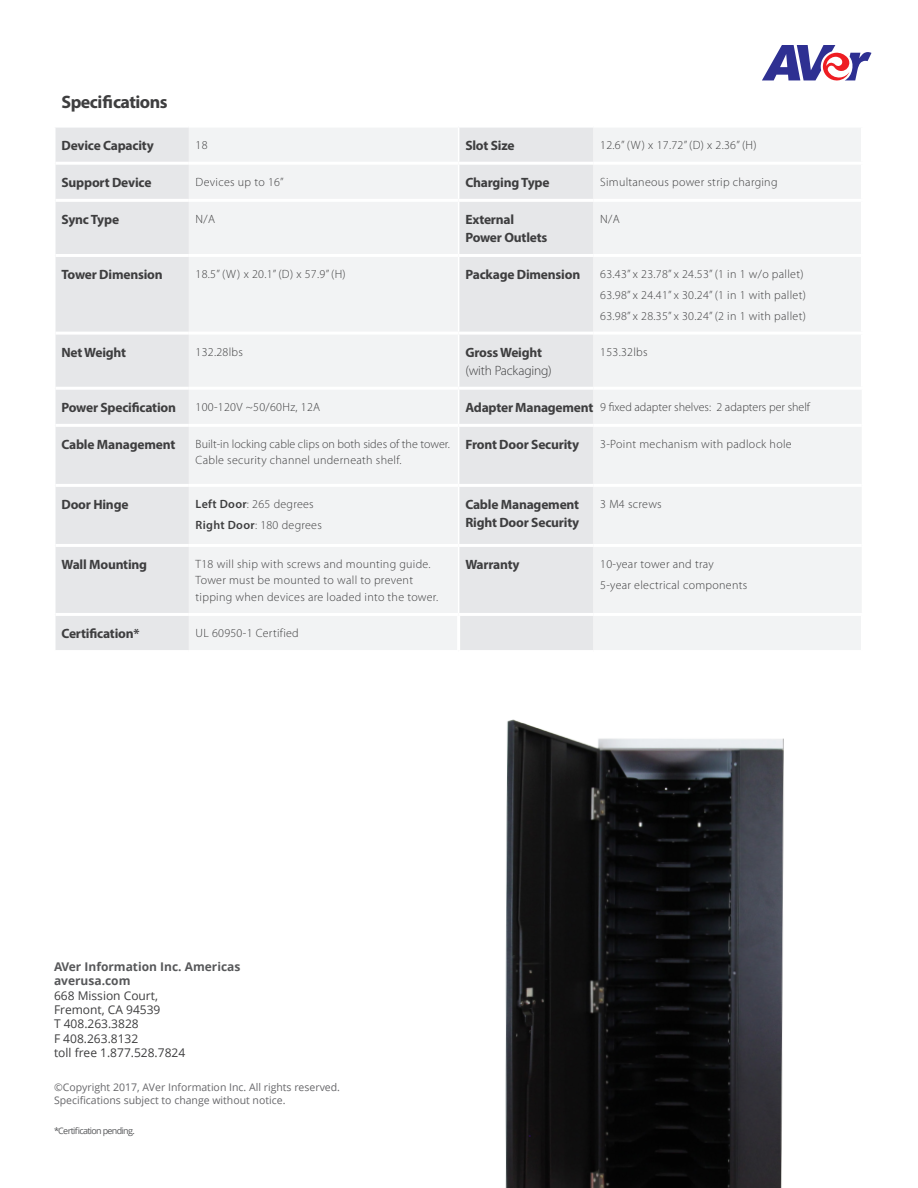
<style>
.page{position:relative;width:918px;height:1188px;background:#fff}
.page>*{position:absolute;margin:0;border:0;box-sizing:border-box;transform-origin:0 0}
.t1{font:700 18px "Myriad Pro";letter-spacing:-.03em;color:#3e3e3f}
.t2{font:700 13.5px/18px "Myriad Pro";letter-spacing:-.015em;color:#3e3e3f}
.t3{font:300 13.5px "Myriad Pro";letter-spacing:-.015em;color:#3e3e3f}
.t4{font:300 12px/20.9px "Myriad Pro";letter-spacing:.025em;color:#3e3e3f}
.t5{font:300 12px/16.5px "Myriad Pro";color:#3e3e3f}
.t6{font:12px/14.4px "Open Sans";color:#3e3e3f}
.t7{font:700 12px/14.4px "Open Sans";color:#57585a}
.t8{font:10.5px/12.6px "Open Sans";color:#67676a}
.t9{font:9px "Open Sans";letter-spacing:-.075em;color:#57585a}
.s1{font-weight:700;font-size:13.5px}
.s2{font-weight:600}
</style>
<div class="page">
<img style="left:505px;top:719px;width:279px;height:469px">
<svg style="left:762px;top:45px;width:109px;height:36px"></svg>
<div style="left:56px;top:128px;width:133px;height:522px;background:#e6e7e9"></div>
<svg style="left:189px;top:128px;width:672px;height:522px;fill:#f2f3f4"></svg>
<hr style="left:458px;top:128px;width:1px;height:34px;background:#fff">
<hr style="left:458px;top:165px;width:1px;height:34px;background:#fff">
<hr style="left:458px;top:202px;width:1px;height:52px;background:#fff">
<hr style="left:458px;top:257px;width:1px;height:75px;background:#fff">
<hr style="left:458px;top:335px;width:1px;height:52px;background:#fff">
<hr style="left:458px;top:390px;width:1px;height:34px;background:#fff">
<hr style="left:458px;top:427px;width:1px;height:57px;background:#fff">
<hr style="left:458px;top:487px;width:1px;height:57px;background:#fff">
<hr style="left:458px;top:547px;width:1px;height:66px;background:#fff">
<hr style="left:56px;top:162px;width:133px;height:3px;background:#fff">
<hr style="left:189px;top:162px;width:270px;height:3px;background:#fff">
<hr style="left:459px;top:162px;width:135px;height:3px;background:#fff">
<hr style="left:593px;top:162px;width:271px;height:3px;background:#fff">
<hr style="left:56px;top:199px;width:133px;height:3px;background:#fff">
<hr style="left:189px;top:199px;width:270px;height:3px;background:#fff">
<hr style="left:459px;top:199px;width:135px;height:3px;background:#fff">
<hr style="left:593px;top:199px;width:271px;height:3px;background:#fff">
<hr style="left:56px;top:254px;width:133px;height:3px;background:#fff">
<hr style="left:189px;top:254px;width:270px;height:3px;background:#fff">
<hr style="left:459px;top:254px;width:135px;height:3px;background:#fff">
<hr style="left:593px;top:254px;width:271px;height:3px;background:#fff">
<hr style="left:56px;top:332px;width:133px;height:3px;background:#fff">
<hr style="left:189px;top:332px;width:270px;height:3px;background:#fff">
<hr style="left:459px;top:332px;width:135px;height:3px;background:#fff">
<hr style="left:593px;top:332px;width:271px;height:3px;background:#fff">
<hr style="left:56px;top:387px;width:133px;height:3px;background:#fff">
<hr style="left:189px;top:387px;width:270px;height:3px;background:#fff">
<hr style="left:459px;top:387px;width:135px;height:3px;background:#fff">
<hr style="left:593px;top:387px;width:271px;height:3px;background:#fff">
<hr style="left:56px;top:424px;width:133px;height:3px;background:#fff">
<hr style="left:189px;top:424px;width:270px;height:3px;background:#fff">
<hr style="left:459px;top:424px;width:135px;height:3px;background:#fff">
<hr style="left:593px;top:424px;width:269px;height:3px;background:#fff">
<hr style="left:56px;top:484px;width:133px;height:3px;background:#fff">
<hr style="left:189px;top:484px;width:270px;height:3px;background:#fff">
<hr style="left:459px;top:484px;width:135px;height:3px;background:#fff">
<hr style="left:593px;top:484px;width:269px;height:3px;background:#fff">
<hr style="left:56px;top:544px;width:133px;height:3px;background:#fff">
<hr style="left:189px;top:544px;width:270px;height:3px;background:#fff">
<hr style="left:459px;top:544px;width:135px;height:3px;background:#fff">
<hr style="left:593px;top:544px;width:269px;height:3px;background:#fff">
<hr style="left:56px;top:613px;width:133px;height:3px;background:#fff">
<hr style="left:189px;top:613px;width:270px;height:3px;background:#fff">
<hr style="left:459px;top:613px;width:135px;height:3px;background:#fff">
<hr style="left:593px;top:613px;width:271px;height:3px;background:#fff">
<hr style="left:457px;top:616px;width:3px;height:34px;background:#fff">
<h1 class="t1" style="left:62px;top:90px;width:108px">Specifications</h1>
<p class="t2" style="left:62px;top:136px;width:94px">Device Capacity</p>
<p class="t4" style="left:196px;top:134px;width:14px">18</p>
<p class="t2" style="left:465px;top:136px;width:51px">Slot Size</p>
<p class="t4" style="left:600px;top:134px;width:158px">12.6” (W) x 17.72” (D) x 2.36” (H)</p>
<p class="t2" style="left:62px;top:173px;width:91px">Support Device</p>
<p class="t4" style="left:196px;top:171px;width:90px">Devices up to 16”</p>
<p class="t2" style="left:465px;top:173px;width:86px">Charging Type</p>
<p class="t4" style="left:600px;top:171px;width:179px">Simultaneous power strip charging</p>
<p class="t2" style="left:62px;top:210px;width:59px">Sync Type</p>
<p class="t4" style="left:196px;top:208px;width:21px">N/A</p>
<p class="t2" style="left:465px;top:210px;width:84px">External<br>Power Outlets</p>
<p class="t4" style="left:600px;top:208px;width:21px">N/A</p>
<p class="t2" style="left:62px;top:265px;width:103px">Tower Dimension</p>
<p class="t4" style="left:196px;top:263px;width:152px">18.5” (W) x 20.1” (D) x 57.9” (H)</p>
<p class="t2" style="left:465px;top:265px;width:116px">Package Dimension</p>
<p class="t4" style="left:600px;top:263px;width:207px">63.43” x 23.78” x 24.53” (1 in 1 w/o pallet)<br>63.98” x 24.41” x 30.24” (1 in 1 with pallet)<br>63.98” x 28.35” x 30.24” (2 in 1 with pallet)</p>
<p class="t2" style="left:62px;top:343px;width:66px">Net Weight</p>
<p class="t4" style="left:196px;top:341px;width:49px">132.28lbs</p>
<p class="t2" style="left:465px;top:343px;width:78px">Gross Weight</p>
<p class="t3" style="left:465px;top:362px;width:88px">(with Packaging)</p>
<p class="t4" style="left:600px;top:341px;width:49px">153.32lbs</p>
<p class="t2" style="left:62px;top:398px;width:116px">Power Specification</p>
<p class="t4" style="left:196px;top:396px;width:126px">100-120V ~50/60Hz, 12A</p>
<p class="t5" style="left:465px;top:398px;width:346px"><span class="s1">Adapter Management</span> 9 fixed adapter shelves: 2 adapters per shelf</p>
<p class="t2" style="left:62px;top:435px;width:115px">Cable Management</p>
<p class="t5" style="left:196px;top:435px;width:256px">Built-in locking cable clips on both sides of the tower.<br>Cable security channel underneath shelf.</p>
<p class="t2" style="left:465px;top:435px;width:115px">Front Door Security</p>
<p class="t4" style="left:600px;top:433px;width:193px">3-Point mechanism with padlock hole</p>
<p class="t2" style="left:62px;top:495px;width:69px">Door Hinge</p>
<p class="t4" style="left:196px;top:493px;width:128px"><span class="s2">Left Door</span>: 265 degrees<br><span class="s2">Right Door</span>: 180 degrees</p>
<p class="t2" style="left:465px;top:495px;width:115px">Cable Management<br>Right Door Security</p>
<p class="t4" style="left:600px;top:493px;width:63px">3 M4 screws</p>
<p class="t2" style="left:62px;top:555px;width:87px">Wall Mounting</p>
<p class="t4" style="left:196px;top:556px;width:244px;line-height:16.5px">T18 will ship with screws and mounting guide.<br>Tower must be mounted to wall to prevent tipping when devices are loaded into the tower.</p>
<p class="t2" style="left:465px;top:555px;width:56px">Warranty</p>
<p class="t4" style="left:600px;top:553px;width:148px">10-year tower and tray<br>5-year electrical components</p>
<p class="t2" style="left:62px;top:624px;width:80px">Certification*</p>
<p class="t4" style="left:196px;top:622px;width:105px">UL 60950-1 Certified</p>
<p class="t7" style="left:54px;top:959px;width:188px">AVer Information Inc. Americas averusa.com</p>
<p class="t6" style="left:54px;top:988px;width:133px">668 Mission Court,<br>Fremont, CA 94539<br>T 408.263.3828<br>F 408.263.8132<br>toll free 1.877.528.7824</p>
<p class="t8" style="left:54px;top:1081px;width:288px">©Copyright 2017, AVer Information Inc. All rights reserved.<br>Specifications subject to change without notice.</p>
<p class="t9" style="left:54px;top:1125px;width:82px">*Certification pending.</p>
</div>
